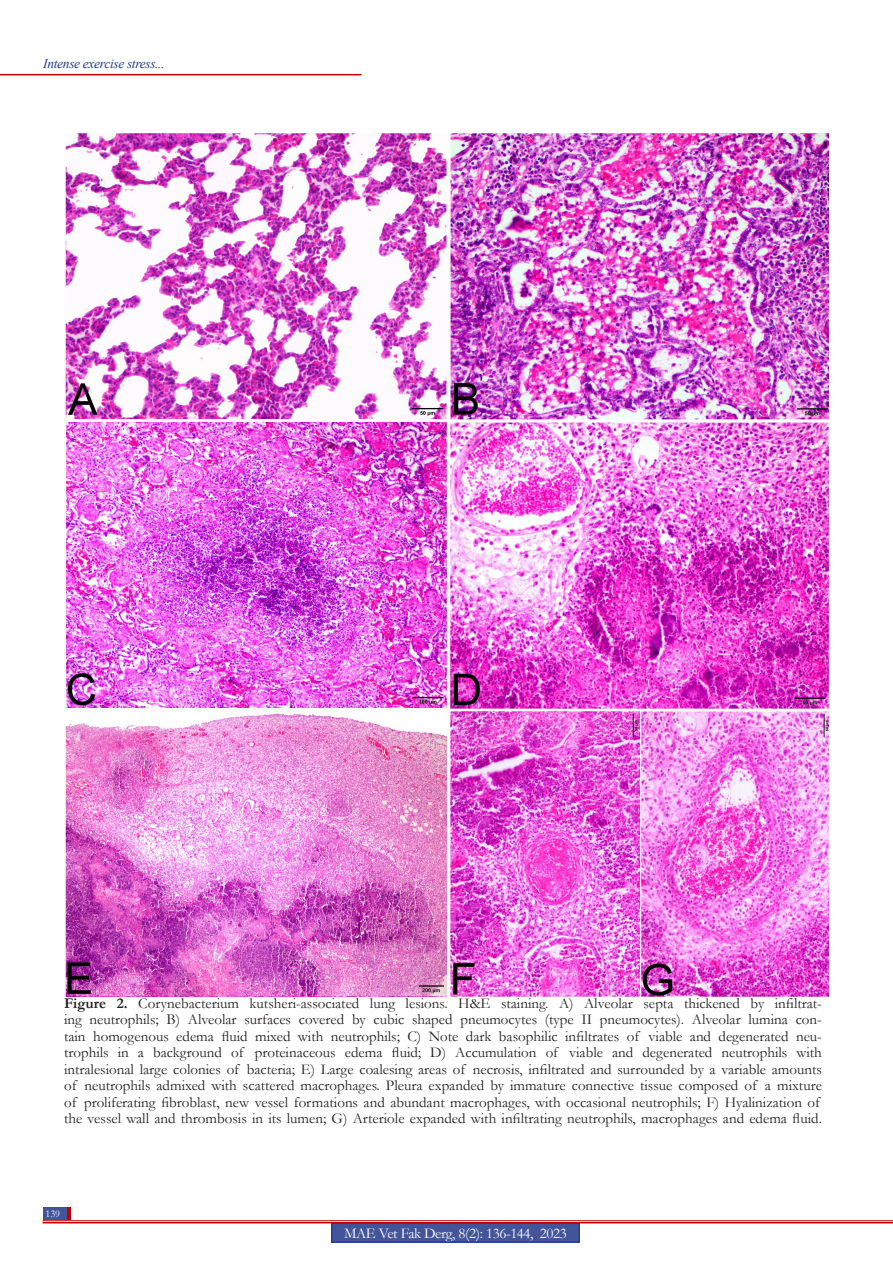
<style>
.page{position:relative;width:893px;height:1263px;background:#fff}
.page>*{position:absolute;margin:0;border:0;box-sizing:border-box;transform-origin:0 0}
.t1{font:15px/16.5px "Garamond";color:#231f20}
.t2{font:15px "Garamond";letter-spacing:-.025em;color:#fff}
.t3{font:italic 13.5px "Times New Roman";letter-spacing:-.025em;color:#253f8e}
.t4{font:10.5px "Garamond";color:#fff}
.s1{font-weight:700}
</style>
<div class="page">
<hr style="left:0;top:74px;width:361px;height:1px;background:#c00000">
<div style="left:332px;top:1223px;width:247px;height:19px;background:#43549a"></div>
<div style="left:331px;top:1222px;width:249px;height:21px;border:2px solid #253f8e"></div>
<hr style="left:43px;top:1220px;width:850px;height:1px;background:#c00000">
<hr style="left:43px;top:1222px;width:850px;height:1px;background:#c00000">
<div style="left:43px;top:1207px;width:25px;height:12px;background:#43549a"></div>
<hr style="left:67px;top:1207px;width:4px;height:12px;background:#c00000">
<img style="left:64px;top:134px;width:765px;height:862px">
<p class="t3" style="left:43px;top:54px;width:123px">Intense exercise stress...</p>
<p class="t1" style="left:64px;top:994px;width:759px"><span class="s1">Figure 2.</span> Corynebacterium kutsheri-associated lung lesions. H&amp;E staining. A) Alveolar septa thickened by infiltrat&shy;ing neutrophils; B) Alveolar surfaces covered by cubic shaped pneumocytes (type II pneumocytes). Alveolar lumina con&shy;tain homogenous edema fluid mixed with neutrophils; C) Note dark basophilic infiltrates of viable and degenerated neu&shy;trophils in a background of proteinaceous edema fluid; D) Accumulation of viable and degenerated neutrophils with intralesional large colonies of bacteria; E) Large coalesing areas of necrosis, infiltrated and surrounded by a variable amounts of neutrophils admixed with scattered macrophages. Pleura expanded by immature connective tissue composed of a mixture of proliferating fibroblast, new vessel formations and abundant macrophages, with occasional neutrophils; F) Hyalinization of the vessel wall and thrombosis in its lumen; G) Arteriole expanded with infiltrating neutrophils, macrophages and edema fluid.</p>
<p class="t4" style="left:45px;top:1206px;width:16px">139</p>
<p class="t2" style="left:344px;top:1223px;width:224px">MAE Vet Fak Derg, 8(2): 136-144, 2023</p>
</div>
